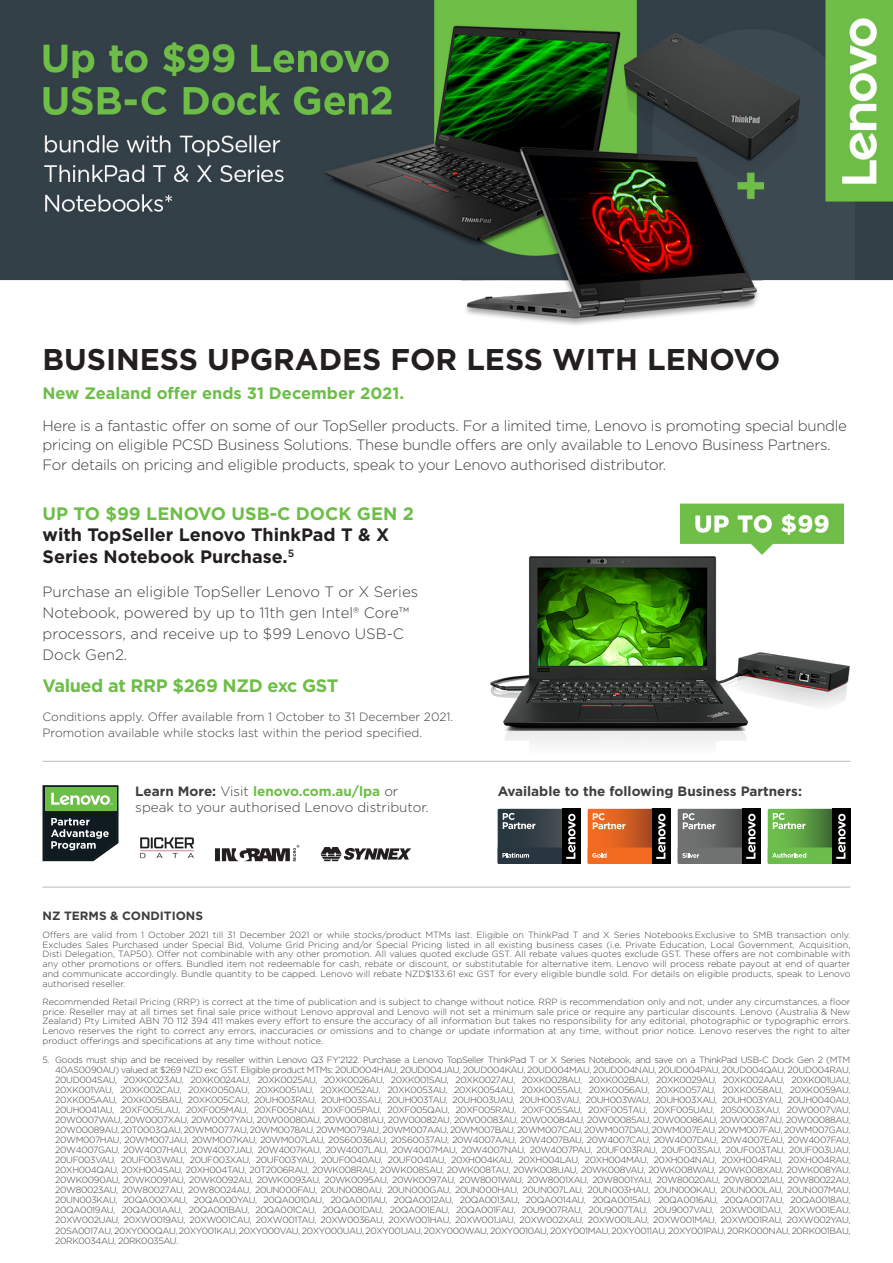
<style>
.page{position:relative;width:893px;height:1263px;background:#fff}
.page>*{position:absolute;margin:0;border:0;box-sizing:border-box;transform-origin:0 0}
.Offer_Header{font:700 30px "Gotham";color:#231f20}
.Offer_Header-2{font:700 18px/21.6px "Gotham";color:#231f20}
.Body{font:700 18px "Gotham";letter-spacing:-.02em;color:#6dbe47}
.Sub_header{font:700 16.5px "Gotham";color:#6dbe47}
.Body-2{font:300 15px/19.5px "Gotham";letter-spacing:-.02em;color:#3e3e3f}
.Body-3{font:300 15px/21px "Gotham";color:#3e3e3f}
.Body-4{font:300 13.5px/16.2px "Gotham";color:#3e3e3f}
.Lead_Body{font:700 13.5px "Gotham";color:#3e3e3f}
.Body-5{font:300 12px/16.5px "Gotham";color:#3e3e3f}
.Body-6{font:700 12px "Gotham";color:#3e3e3f}
.T_C{font:300 9px/10.1px "Gotham";color:#3e3e3f;text-align:justify}
.s1{color:#6dbe47}
.s2{font-weight:700}
.s3{font-weight:700;color:#6dbe47}
</style>
<div class="page">
<svg style="left:43px;top:785px;width:75px;height:76px;background:#526b52"></svg>
<hr style="left:43px;top:761px;width:807px;height:1px;background:#bcbdc0">
<hr style="left:43px;top:887px;width:807px;height:1px;background:#bcbdc0">
<div style="left:742px;top:809px;width:18px;height:55px;background:#000"></div>
<svg style="left:678px;top:809px;width:78px;height:55px;background:#656766"></svg>
<div style="left:562px;top:809px;width:18px;height:55px;background:#000"></div>
<svg style="left:498px;top:809px;width:77px;height:55px;background:#3d464c"></svg>
<div style="left:652px;top:809px;width:18px;height:55px;background:#000"></div>
<svg style="left:588px;top:809px;width:77px;height:55px;background:#c46230"></svg>
<div style="left:832px;top:809px;width:18px;height:55px;background:#000"></div>
<svg style="left:768px;top:809px;width:78px;height:55px;background:#62984d"></svg>
<img style="left:0;top:0;width:893px;height:325px">
<img style="left:490px;top:503px;width:360px;height:241px">
<svg style="left:215px;top:845px;width:84px;height:16px"></svg>
<img style="left:140px;top:837px;width:54px;height:22px">
<svg style="left:321px;top:847px;width:90px;height:14px"></svg>
<p class="Offer_Header" style="left:43px;top:340px;width:739px">BUSINESS UPGRADES FOR LESS WITH LENOVO</p>
<p class="Sub_header" style="left:43px;top:382px;width:363px">New Zealand offer ends 31 December 2021.</p>
<p class="Body-2" style="left:43px;top:415px;width:806px">Here is a fantastic offer on some of our TopSeller products. For a limited time, Lenovo is promoting special bundle pricing on eligible PCSD Business Solutions. These bundle offers are only available to Lenovo Business Partners.<br>For details on pricing and eligible products, speak to your Lenovo authorised distributor.</p>
<p class="Offer_Header-2" style="left:43px;top:503px;width:373px"><span class="s1">UP TO $99 LENOVO USB-C DOCK GEN 2 </span>with TopSeller Lenovo ThinkPad T &amp; X<br>Series Notebook Purchase.<sup>5</sup></p>
<p class="Body-3" style="left:43px;top:581px;width:377px">Purchase an eligible TopSeller Lenovo T or X Series Notebook, powered by up to 11th gen Intel® Core™ processors, and receive up to $99 Lenovo USB-C Dock Gen2.</p>
<p class="Body" style="left:43px;top:674px;width:297px">Valued at RRP $269 NZD exc GST</p>
<p class="Body-5" style="left:43px;top:708px;width:412px">Conditions apply. Offer available from 1 October to 31 December 2021.<br>Promotion available while stocks last within the period specified.</p>
<p class="Body-4" style="left:135px;top:783px;width:295px"><span class="s2">Learn More:</span> Visit <span class="s3">lenovo.com.au/lpa</span> or speak to your authorised Lenovo distributor.</p>
<p class="Lead_Body" style="left:498px;top:782px;width:306px">Available to the following Business Partners:</p>
<p class="Body-6" style="left:43px;top:907px;width:162px">NZ TERMS &amp; CONDITIONS</p>
<p class="T_C" style="left:43px;top:929px;width:809px">Offers are valid from 1 October 2021 till 31 December 2021 or while stocks/product MTMs last. Eligible on ThinkPad T and X Series Notebooks.Exclusive to SMB transaction only.<br>Excludes Sales Purchased under Special Bid, Volume Grid Pricing and/or Special Pricing listed in all existing business cases (i.e. Private Education, Local Government, Acquisition, Disti Delegation, TAP50). Offer not combinable with any other promotion. All values quoted exclude GST. All rebate values quotes exclude GST. These offers are not combinable with any other promotions or offers. Bundled item not redeemable for cash, rebate or discount, or substitutable for alternative item. Lenovo will process rebate payout at end of quarter and communicate accordingly. Bundle quantity to be capped. Lenovo will rebate NZD$133.61 exc GST for every eligible bundle sold. For details on eligible products, speak to Lenovo authorised reseller.</p>
<p class="T_C" style="left:43px;top:996px;width:809px">Recommended Retail Pricing (RRP) is correct at the time of publication and is subject to change without notice. RRP is recommendation only and not, under any circumstances, a floor price. Reseller may at all times set final sale price without Lenovo approval and Lenovo will not set a minimum sale price or require any particular discounts. Lenovo (Australia &amp; New Zealand) Pty Limited ABN 70 112 394 411 makes every effort to ensure the accuracy of all information but takes no responsibility for any editorial, photographic or typographic errors.<br>Lenovo reserves the right to correct any errors, inaccuracies or omissions and to change or update information at any time, without prior notice. Lenovo reserves the right to alter product offerings and specifications at any time without notice.</p>
<p class="T_C" style="left:55px;top:1054px;width:797px;text-indent:-13px">5. Goods must ship and be received by reseller within Lenovo Q3 FY’2122. Purchase a Lenovo TopSeller ThinkPad T or X Series Notebook, and save on a ThinkPad USB-C Dock Gen 2 (MTM 40AS0090AU) valued at $269 NZD exc GST. Eligible product MTMs: 20UD004HAU, 20UD004JAU, 20UD004KAU, 20UD004MAU, 20UD004NAU, 20UD004PAU, 20UD004QAU, 20UD004RAU, 20UD004SAU, 20XK0023AU, 20XK0024AU, 20XK0025AU, 20XK0026AU, 20XK001SAU, 20XK0027AU, 20XK0028AU, 20XK002BAU, 20XK0029AU, 20XK002AAU, 20XK001UAU, 20XK001VAU, 20XK002CAU, 20XK0050AU, 20XK0051AU, 20XK0052AU, 20XK0053AU, 20XK0054AU, 20XK0055AU, 20XK0056AU, 20XK0057AU, 20XK0058AU, 20XK0059AU, 20XK005AAU, 20XK005BAU, 20XK005CAU, 20UH003RAU, 20UH003SAU, 20UH003TAU, 20UH003UAU, 20UH003VAU, 20UH003WAU, 20UH003XAU, 20UH003YAU, 20UH0040AU, 20UH0041AU, 20XF005LAU, 20XF005MAU, 20XF005NAU, 20XF005PAU, 20XF005QAU, 20XF005RAU, 20XF005SAU, 20XF005TAU, 20XF005UAU, 20S0003XAU, 20W0007VAU, 20W0007WAU, 20W0007XAU, 20W0007YAU, 20W00080AU, 20W00081AU, 20W00082AU, 20W00083AU, 20W00084AU, 20W00085AU, 20W00086AU, 20W00087AU, 20W00088AU, 20W00089AU, 20T0003QAU, 20WM0077AU, 20WM0078AU, 20WM0079AU, 20WM007AAU, 20WM007BAU, 20WM007CAU, 20WM007DAU, 20WM007EAU, 20WM007FAU, 20WM007GAU, 20WM007HAU, 20WM007JAU, 20WM007KAU, 20WM007LAU, 20S60036AU, 20S60037AU, 20W4007AAU, 20W4007BAU, 20W4007CAU, 20W4007DAU, 20W4007EAU, 20W4007FAU, 20W4007GAU, 20W4007HAU, 20W4007JAU, 20W4007KAU, 20W4007LAU, 20W4007MAU, 20W4007NAU, 20W4007PAU, 20UF003RAU, 20UF003SAU, 20UF003TAU, 20UF003UAU, 20UF003VAU, 20UF003WAU, 20UF003XAU, 20UF003YAU, 20UF0040AU, 20UF0041AU, 20XH004KAU, 20XH004LAU, 20XH004MAU, 20XH004NAU, 20XH004PAU, 20XH004RAU, 20XH004QAU, 20XH004SAU, 20XH004TAU, 20T2006RAU, 20WK008RAU, 20WK008SAU, 20WK008TAU, 20WK008UAU, 20WK008VAU, 20WK008WAU, 20WK008XAU, 20WK008YAU, 20WK0090AU, 20WK0091AU, 20WK0092AU, 20WK0093AU, 20WK0095AU, 20WK0097AU, 20W8001WAU, 20W8001XAU, 20W8001YAU, 20W80020AU, 20W80021AU, 20W80022AU, 20W80023AU, 20W80027AU, 20W80024AU, 20UN000FAU, 20UN0080AU, 20UN000GAU, 20UN000HAU, 20UN007LAU, 20UN003HAU, 20UN000KAU, 20UN000LAU, 20UN007MAU, 20UN003KAU, 20QA000XAU, 20QA000YAU, 20QA0010AU, 20QA0011AU, 20QA0012AU, 20QA0013AU, 20QA0014AU, 20QA0015AU, 20QA0016AU, 20QA0017AU, 20QA0018AU, 20QA0019AU, 20QA001AAU, 20QA001BAU, 20QA001CAU, 20QA001DAU, 20QA001EAU, 20QA001FAU, 20U9007RAU, 20U9007TAU, 20U9007VAU, 20XW001DAU, 20XW001EAU, 20XW002UAU, 20XW0019AU, 20XW001CAU, 20XW001TAU, 20XW0036AU, 20XW001HAU, 20XW001JAU, 20XW002XAU, 20XW001LAU, 20XW001MAU, 20XW001RAU, 20XW002YAU, 20SA0017AU, 20XY000QAU, 20XY001KAU, 20XY000VAU, 20XY000UAU, 20XY001JAU, 20XY000WAU, 20XY0010AU, 20XY001MAU, 20XY0011AU, 20XY001PAU, 20RK000NAU, 20RK001BAU, 20RK0034AU, 20RK0035AU.</p>
</div>
